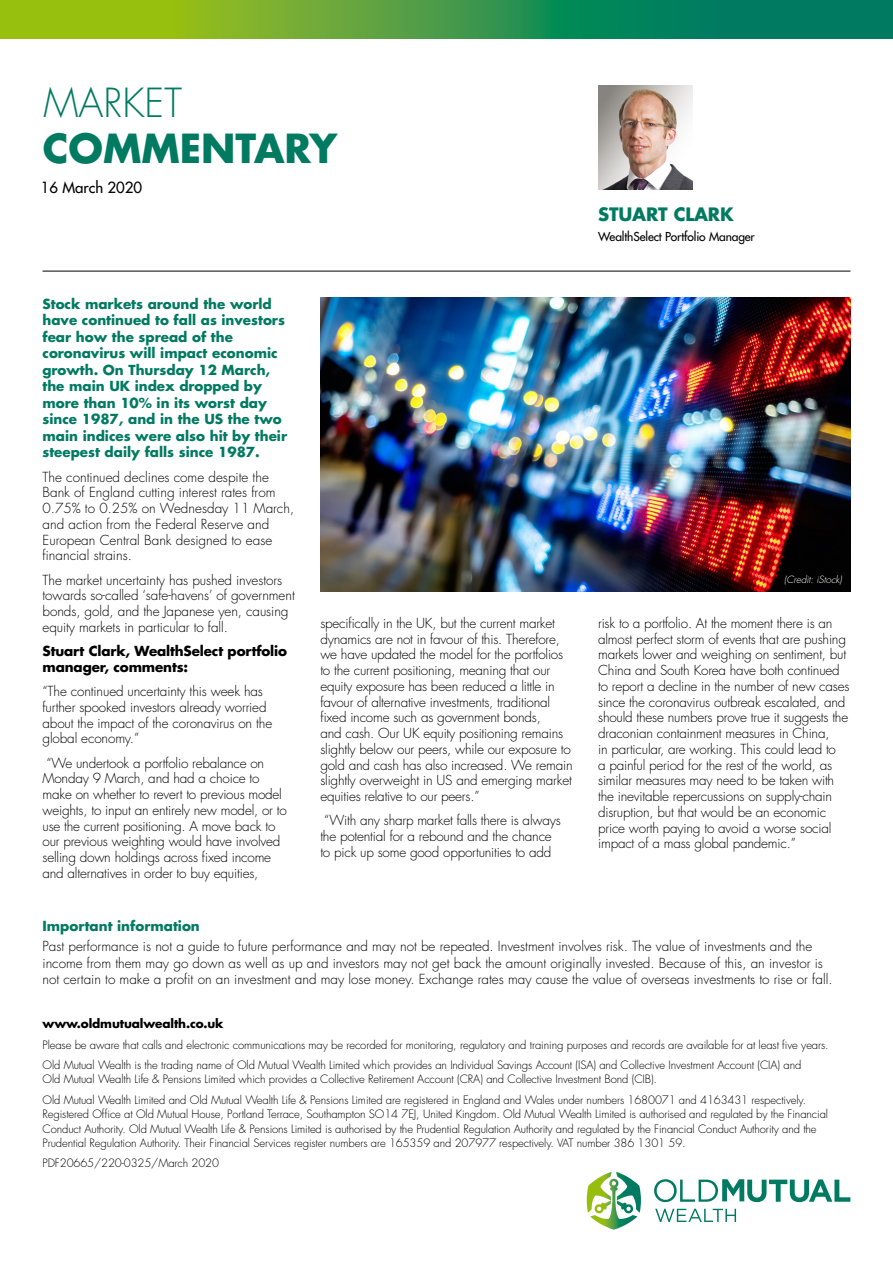
<style>
.page{position:relative;width:893px;height:1263px;background:#fff}
.page>*{position:absolute;margin:0;border:0;box-sizing:border-box;transform-origin:0 0}
.t1{font:700 39px "Futura Std";color:#007a61}
.t2{font:300 39px "Futura Std";color:#007a61}
.t3{font:700 18px "Futura Std";letter-spacing:-.01em;color:#007a61}
.t4{font:500 15px "Futura Std";color:#000}
.t5{font:300 13.5px/15.8px "Futura Std";letter-spacing:-.015em;color:#000}
.t6{font:700 13.5px/16.5px "Futura Std";color:#007a61}
.t7{font:700 13.5px/15.8px "Futura Std";letter-spacing:-.01em;color:#000}
.t8{font:500 12px "Futura Std";letter-spacing:-.01em;color:#000}
.t9{font:700 12px "Futura Std";letter-spacing:-.01em;color:#000}
.t10{font:300 11.25px/20.7px "Futura Std";letter-spacing:-.01em;color:#000}
.t11{font:italic 300 9.75px "Futura Std";color:#fff}
</style>
<div class="page">
<img style="left:320px;top:298px;width:530px;height:294px">
<img style="left:598px;top:85px;width:95px;height:105px">
<svg style="left:0;top:0;width:893px;height:38px"></svg>
<svg style="left:655px;top:1209px;width:81px;height:13px"></svg>
<svg style="left:587px;top:1172px;width:54px;height:58px"></svg>
<svg style="left:654px;top:1179px;width:196px;height:23px"></svg>
<hr style="left:43px;top:271px;width:807px;height:1px;background:#000">
<h1 class="t2" style="left:43px;top:80px;width:140px">MARKET</h1>
<h1 class="t1" style="left:43px;top:122px;width:296px">COMMENTARY</h1>
<p class="t4" style="left:41px;top:178px;width:103px">16 March 2020</p>
<p class="t6" style="left:43px;top:295px;width:246px">Stock markets around the world have continued to fall as investors fear how the spread of the coronavirus will impact economic growth. On Thursday 12 March, the main UK index dropped by more than 10% in its worst day since 1987, and in the US the two main indices were also hit by their steepest daily falls since 1987.</p>
<p class="t5" style="left:43px;top:469px;width:253px">The continued declines come despite the Bank of England cutting interest rates from 0.75% to 0.25% on Wednesday 11 March, and action from the Federal Reserve and European Central Bank designed to ease financial strains.</p>
<p class="t5" style="left:43px;top:572px;width:254px">The market uncertainty has pushed investors towards so-called ‘safe-havens’ of government bonds, gold, and the Japanese yen, causing equity markets in particular to fall.</p>
<p class="t7" style="left:43px;top:643px;width:246px">Stuart Clark, WealthSelect portfolio manager, comments:</p>
<p class="t5" style="left:43px;top:684px;width:231px">“The continued uncertainty this week has further spooked investors already worried about the impact of the coronavirus on the global economy.”</p>
<p class="t5" style="left:43px;top:755px;width:246px">“We undertook a portfolio rebalance on Monday 9 March, and had a choice to make on whether to revert to previous model weights, to input an entirely new model, or to use the current positioning. A move back to our previous weighting would have involved selling down holdings across fixed income and alternatives in order to buy equities,</p>
<p class="t5" style="left:320px;top:615px;width:254px">specifically in the UK, but the current market dynamics are not in favour of this. Therefore, we have updated the model for the portfolios to the current positioning, meaning that our equity exposure has been reduced a little in favour of alternative investments, traditional fixed income such as government bonds,<br>and cash. Our UK equity positioning remains slightly below our peers, while our exposure to gold and cash has also increased. We remain slightly overweight in US and emerging market equities relative to our peers.”</p>
<p class="t5" style="left:320px;top:813px;width:242px">“With any sharp market falls there is always the potential for a rebound and the chance to pick up some good opportunities to add</p>
<h2 class="t3" style="left:598px;top:203px;width:137px">STUART CLARK</h2>
<p class="t8" style="left:598px;top:229px;width:158px">WealthSelect Portfolio Manager</p>
<p class="t11" style="left:784px;top:574px;width:61px">(Credit: iStock)</p>
<p class="t5" style="left:598px;top:615px;width:253px">risk to a portfolio. At the moment there is an almost perfect storm of events that are pushing markets lower and weighing on sentiment, but China and South Korea have both continued to report a decline in the number of new cases since the coronavirus outbreak escalated, and should these numbers prove true it suggests the draconian containment measures in China,<br>in particular, are working. This could lead to<br>a painful period for the rest of the world, as similar measures may need to be taken with the inevitable repercussions on supply-chain disruption, but that would be an economic price worth paying to avoid a worse social impact of a mass global pandemic.”</p>
<p class="t6" style="left:43px;top:917px;width:159px">Important information</p>
<p class="t5" style="left:43px;top:938px;width:792px;line-height:16.5px">Past performance is not a guide to future performance and may not be repeated. Investment involves risk. The value of investments and the income from them may go down as well as up and investors may not get back the amount originally invested. Because of this, an investor is not certain to make a profit on an investment and may lose money. Exchange rates may cause the value of overseas investments to rise or fall.</p>
<p class="t9" style="left:43px;top:1015px;width:183px">www.oldmutualwealth.co.uk</p>
<p class="t10" style="left:43px;top:1034px;width:788px">Please be aware that calls and electronic communications may be recorded for monitoring, regulatory and training purposes and records are available for at least five years.<br>Old Mutual Wealth is the trading name of Old Mutual Wealth Limited which provides an Individual Savings Account (ISA) and Collective Investment Account (CIA) and</p>
<p class="t10" style="left:43px;top:1069px;width:765px">Old Mutual Wealth Life &amp; Pensions Limited which provides a Collective Retirement Account (CRA) and Collective Investment Bond (CIB).<br>Old Mutual Wealth Limited and Old Mutual Wealth Life &amp; Pensions Limited are registered in England and Wales under numbers 1680071 and 4163431 respectively.</p>
<p class="t10" style="left:43px;top:1107px;width:787px;line-height:14.2px">Registered Office at Old Mutual House, Portland Terrace, Southampton SO14 7EJ, United Kingdom. Old Mutual Wealth Limited is authorised and regulated by the Financial<br>Conduct Authority. Old Mutual Wealth Life &amp; Pensions Limited is authorised by the Prudential Regulation Authority and regulated by the Financial Conduct Authority and the<br>Prudential Regulation Authority. Their Financial Services register numbers are 165359 and 207977 respectively. VAT number 386 1301 59.</p>
<p class="t10" style="left:43px;top:1153px;width:178px">PDF20665/220-0325/March 2020</p>
</div>
